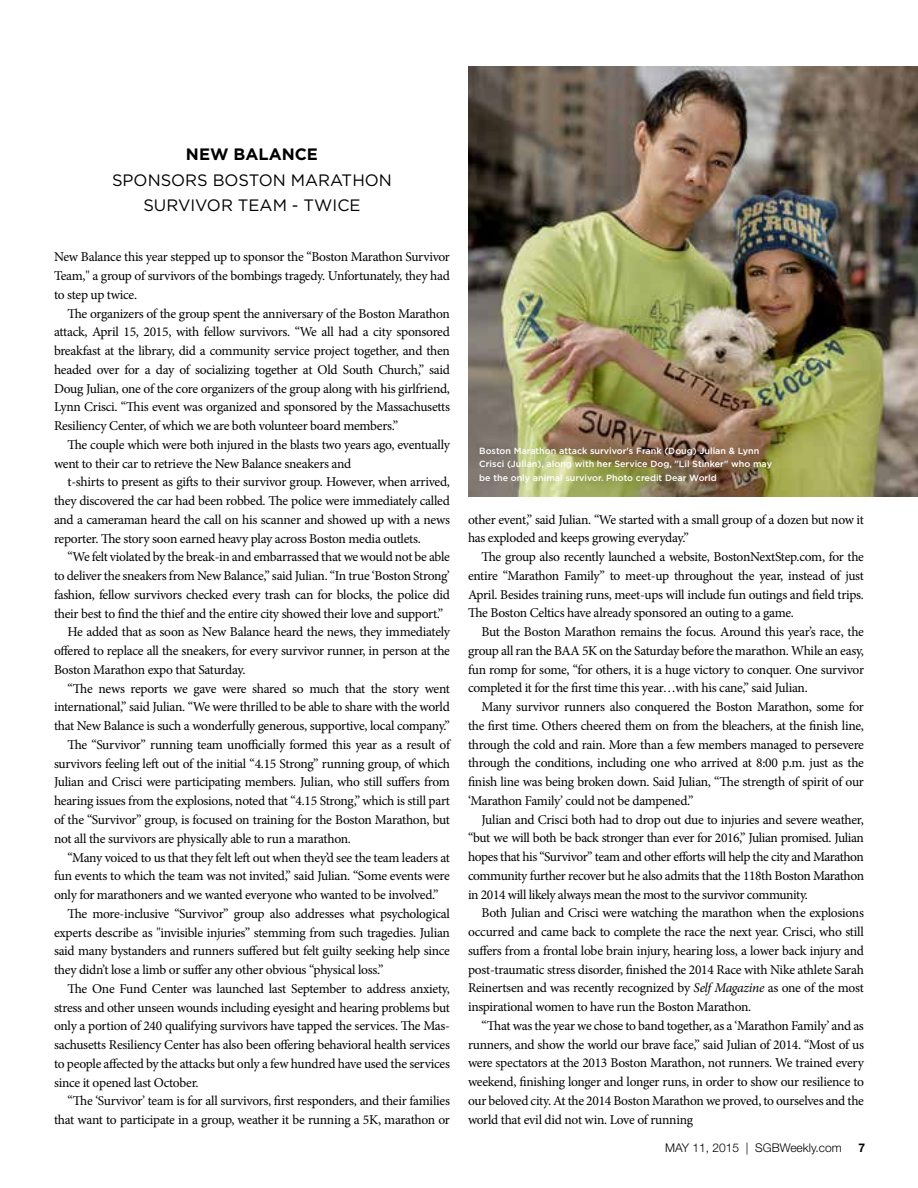
<style>
.page{position:relative;width:918px;height:1188px;background:#fff}
.page>*{position:absolute;margin:0;border:0;box-sizing:border-box;transform-origin:0 0}
.t1{font:16.5px "Gotham";color:#000}
.t2{font:700 16.5px "Gotham";color:#000}
.t3{font:13.5px/18.8px "Minion Pro";letter-spacing:-.025em;color:#000;text-align:justify}
.t4{font:300 12px "Helvetica Neue";color:#000}
.t5{font:700 12px "Helvetica Neue";color:#000}
.t6{font:500 9px/13.5px "Gotham";color:#fff}
.s1{font-style:italic}
</style>
<div class="page">
<img style="left:468px;top:67px;width:450px;height:430px">
<p class="t2" style="left:186px;top:143px;width:28px">NEW</p>
<p class="t2" style="left:234px;top:143px;width:25px">BALANCE</p>
<p class="t1" style="left:112px;top:169px;width:24px">SPONSORS</p>
<p class="t1" style="left:213px;top:169px;width:25px">BOSTON</p>
<p class="t1" style="left:291px;top:169px;width:28px">MARATHON</p>
<p class="t1" style="left:143px;top:195px;width:23px">SURVIVOR</p>
<p class="t1" style="left:238px;top:195px;width:24px">TEAM</p>
<p class="t1" style="left:292px;top:195px;width:35px">- TWICE</p>
<p class="t3" style="left:54px;top:248px;width:398px">New Balance this year stepped up to sponsor the “Boston Marathon Survivor Team," a group of survivors of the bombings tragedy. Unfortunately, they had to step up twice.</p>
<p class="t3" style="left:54px;top:304px;width:398px;text-indent:14px">The organizers of the group spent the anniversary of the Boston Marathon attack, April 15, 2015, with fellow survivors. “We all had a city sponsored breakfast at the library, did a community service project together, and then headed over for a day of socializing together at Old South Church,” said Doug Julian, one of the core organizers of the group along with his girlfriend, Lynn Crisci. “This event was organized and sponsored by the Massachusetts Resiliency Center, of which we are both volunteer board members.”</p>
<p class="t3" style="left:54px;top:435px;width:397px;text-indent:14px">The couple which were both injured in the blasts two years ago, eventually went to their car to retrieve the New Balance sneakers and</p>
<p class="t3" style="left:54px;top:473px;width:398px;text-indent:14px">t-shirts to present as gifts to their survivor group. However, when arrived, they discovered the car had been robbed. The police were immediately called and a cameraman heard the call on his scanner and showed up with a news reporter. The story soon earned heavy play across Boston media outlets.</p>
<p class="t3" style="left:68px;top:548px;width:384px">“We felt violated by the break-in and embarrassed that we would not be able</p>
<p class="t3" style="left:54px;top:567px;width:397px">to deliver the sneakers from New Balance,” said Julian. “In true ‘Boston Strong’</p>
<p class="t3" style="left:54px;top:585px;width:398px">fashion, fellow survivors checked every trash can for blocks, the police did</p>
<p class="t3" style="left:54px;top:604px;width:391px">their best to find the thief and the entire city showed their love and support.”</p>
<p class="t3" style="left:68px;top:623px;width:384px">He added that as soon as New Balance heard the news, they immediately</p>
<p class="t3" style="left:54px;top:642px;width:398px">offered to replace all the sneakers, for every survivor runner, in person at the</p>
<p class="t3" style="left:54px;top:660px;width:193px">Boston Marathon expo that Saturday.</p>
<p class="t3" style="left:68px;top:679px;width:384px">“The news reports we gave were shared so much that the story went</p>
<p class="t3" style="left:54px;top:698px;width:397px">international,” said Julian. “We were thrilled to be able to share with the world</p>
<p class="t3" style="left:54px;top:717px;width:397px">that New Balance is such a wonderfully generous, supportive, local company.”</p>
<p class="t3" style="left:68px;top:735px;width:384px">The “Survivor” running team unofficially formed this year as a result of</p>
<p class="t3" style="left:54px;top:754px;width:397px">survivors feeling left out of the initial “4.15 Strong” running group, of which</p>
<p class="t3" style="left:54px;top:773px;width:398px">Julian and Crisci were participating members. Julian, who still suffers from</p>
<p class="t3" style="left:54px;top:792px;width:398px">hearing issues from the explosions, noted that “4.15 Strong,” which is still part</p>
<p class="t3" style="left:54px;top:810px;width:398px">of the “Survivor” group, is focused on training for the Boston Marathon, but</p>
<p class="t3" style="left:54px;top:829px;width:298px">not all the survivors are physically able to run a marathon.</p>
<p class="t3" style="left:68px;top:848px;width:384px">“Many voiced to us that they felt left out when they’d see the team leaders at</p>
<p class="t3" style="left:54px;top:867px;width:397px">fun events to which the team was not invited,” said Julian. “Some events were</p>
<p class="t3" style="left:54px;top:885px;width:386px">only for marathoners and we wanted everyone who wanted to be involved.”</p>
<p class="t3" style="left:68px;top:904px;width:384px">The more-inclusive “Survivor” group also addresses what psychological</p>
<p class="t3" style="left:54px;top:923px;width:397px">experts describe as "invisible injuries” stemming from such tragedies. Julian</p>
<p class="t3" style="left:54px;top:942px;width:397px">said many bystanders and runners suffered but felt guilty seeking help since</p>
<p class="t3" style="left:54px;top:960px;width:331px">they didn’t lose a limb or suffer any other obvious “physical loss.”</p>
<p class="t3" style="left:68px;top:979px;width:384px">The One Fund Center was launched last September to address anxiety,</p>
<p class="t3" style="left:54px;top:998px;width:398px">stress and other unseen wounds including eyesight and hearing problems but</p>
<p class="t3" style="left:54px;top:1017px;width:397px">only a portion of 240 qualifying survivors have tapped the services. The Mas-</p>
<p class="t3" style="left:54px;top:1035px;width:398px">sachusetts Resiliency Center has also been offering behavioral health services</p>
<p class="t3" style="left:54px;top:1054px;width:397px">to people affected by the attacks but only a few hundred have used the services</p>
<p class="t3" style="left:54px;top:1073px;width:146px">since it opened last October.</p>
<p class="t3" style="left:68px;top:1092px;width:384px">“The ‘Survivor’ team is for all survivors, first responders, and their families</p>
<p class="t3" style="left:54px;top:1110px;width:397px">that want to participate in a group, weather it be running a 5K, marathon or</p>
<p class="t6" style="left:479px;top:444px;width:294px">Boston Marathon attack survivor's Frank (Doug) Julian &amp; Lynn<br>Crisci (Julian), along with her Service Dog, "Lil Stinker" who may be the only animal survivor. Photo credit Dear World</p>
<p class="t3" style="left:468px;top:510px;width:397px">other event,” said Julian. “We started with a small group of a dozen but now it has exploded and keeps growing everyday.”</p>
<p class="t3" style="left:468px;top:547px;width:398px;text-indent:14px">The group also recently launched a website, BostonNextStep.com, for the entire “Marathon Family” to meet-up throughout the year, instead of just April. Besides training runs, meet-ups will include fun outings and field trips.<br>The Boston Celtics have already sponsored an outing to a game.</p>
<p class="t3" style="left:468px;top:622px;width:398px;text-indent:14px">But the Boston Marathon remains the focus. Around this year’s race, the group all ran the BAA 5K on the Saturday before the marathon. While an easy, fun romp for some, “for others, it is a huge victory to conquer. One survivor completed it for the first time this year…with his cane,” said Julian.</p>
<p class="t3" style="left:468px;top:697px;width:398px;text-indent:14px">Many survivor runners also conquered the Boston Marathon, some for the first time. Others cheered them on from the bleachers, at the finish line, through the cold and rain. More than a few members managed to persevere through the conditions, including one who arrived at 8:00 p.m. just as the finish line was being broken down. Said Julian, “The strength of spirit of our ‘Marathon Family’ could not be dampened.”</p>
<p class="t3" style="left:468px;top:810px;width:398px;text-indent:14px">Julian and Crisci both had to drop out due to injuries and severe weather, “but we will both be back stronger than ever for 2016,” Julian promised. Julian hopes that his “Survivor” team and other efforts will help the city and Marathon community further recover but he also admits that the 118th Boston Marathon in 2014 will likely always mean the most to the survivor community.</p>
<p class="t3" style="left:468px;top:904px;width:398px;text-indent:14px">Both Julian and Crisci were watching the marathon when the explosions occurred and came back to complete the race the next year. Crisci, who still suffers from a frontal lobe brain injury, hearing loss, a lower back injury and post-traumatic stress disorder, finished the 2014 Race with Nike athlete Sarah Reinertsen and was recently recognized by <span class="s1">Self Magazine</span> as one of the most inspirational women to have run the Boston Marathon.</p>
<p class="t3" style="left:468px;top:1016px;width:398px;text-indent:14px">“That was the year we chose to band together, as a ‘Marathon Family’ and as runners, and show the world our brave face,” said Julian of 2014. “Most of us were spectators at the 2013 Boston Marathon, not runners. We trained every weekend, finishing longer and longer runs, in order to show our resilience to our beloved city. At the 2014 Boston Marathon we proved, to ourselves and the world that evil did not win. Love of running</p>
<p class="t4" style="left:665px;top:1140px;width:178px">MAY 11, 2015 | SGBWeekly.com</p>
<p class="t5" style="left:858px;top:1140px;width:8px">7</p>
</div>
